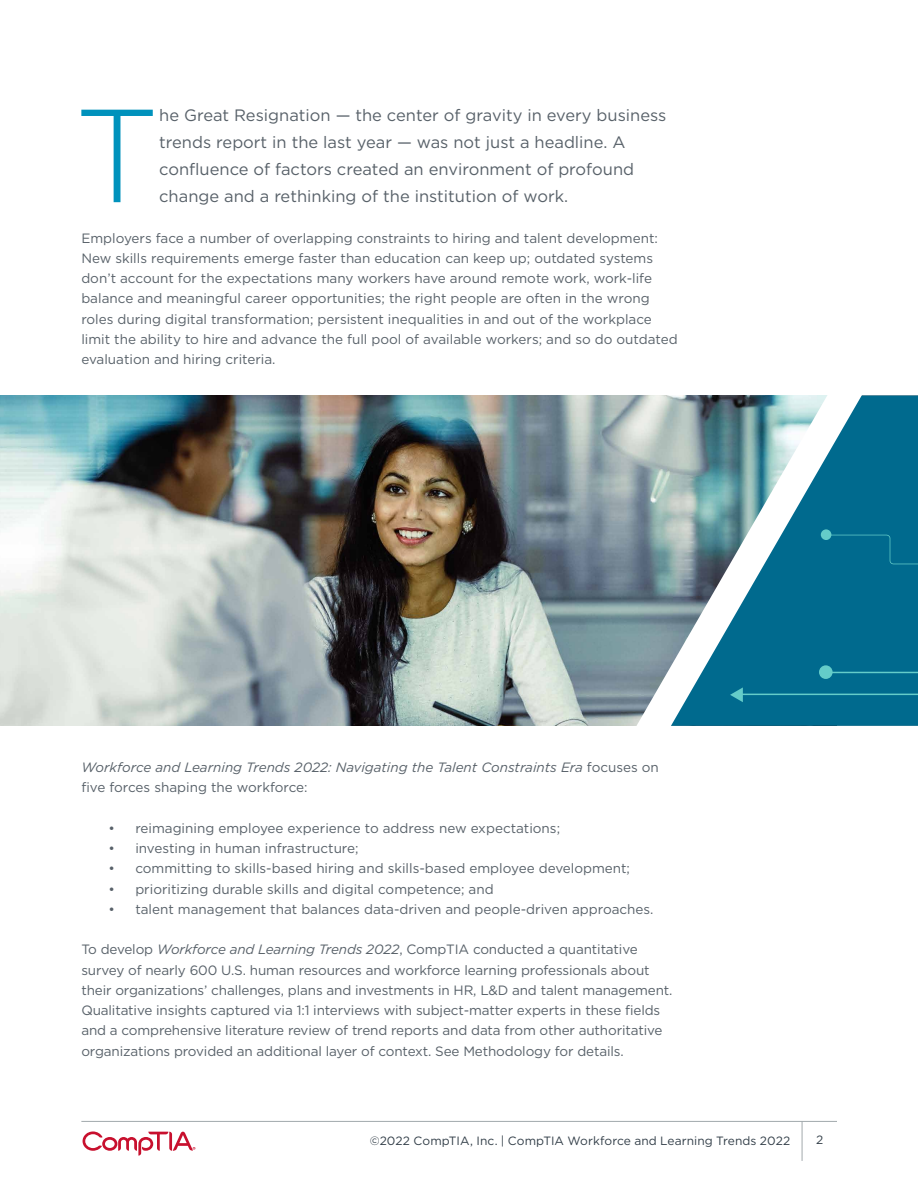
<style>
.page{position:relative;width:918px;height:1188px;background:#fff}
.page>*{position:absolute;margin:0;border:0;box-sizing:border-box;transform-origin:0 0}
.t1{font:300 132.15px "Gotham";color:#0092bc}
.t2{font:16.5px/27px "Gotham";color:#586169}
.t3{font:13.5px/20.2px "Gotham";color:#586169}
.t4{font:italic 13.5px/20.2px "Gotham";color:#586169}
.t5{font:12px "Gotham";letter-spacing:.005em;color:#323e48}
.s1{font-style:normal}
.s2{font-style:italic}
</style>
<div class="page">
<hr style="left:81px;top:1121px;width:756px;height:1px;background:#a2a9ad">
<hr style="left:802px;top:1121px;width:1px;height:40px;background:#a2a9ad">
<svg style="left:83px;top:1131px;width:113px;height:25px"></svg>
<img style="left:0;top:396px;width:632px;height:330px">
<div style="left:874px;top:396px;width:44px;height:267px;background:#006a8e"></div>
<svg style="left:632px;top:395px;width:242px;height:331px"></svg>
<svg style="left:730px;top:663px;width:188px;height:63px;background:#046e90"></svg>
<div style="left:819px;top:665px;width:14px;height:14px;background:#64ccc9;border-radius:50%"></div>
<div style="left:826px;top:527px;width:92px;height:67px;background:#006a8e"></div>
<div style="left:821px;top:529px;width:10px;height:11px;background:#64ccc9;border-radius:50%"></div>
<h1 class="t1" style="left:75px;top:72px;width:86px">T</h1>
<p class="t2" style="left:159px;top:102px;width:509px">he Great Resignation — the center of gravity in every business trends report in the last year — was not just a headline. A confluence of factors created an environment of profound change and a rethinking of the institution of work.</p>
<p class="t3" style="left:81px;top:228px;width:598px">Employers face a number of overlapping constraints to hiring and talent development:<br>New skills requirements emerge faster than education can keep up; outdated systems don’t account for the expectations many workers have around remote work, work-life balance and meaningful career opportunities; the right people are often in the wrong roles during digital transformation; persistent inequalities in and out of the workplace limit the ability to hire and advance the full pool of available workers; and so do outdated evaluation and hiring criteria.</p>
<p class="t4" style="left:81px;top:757px;width:579px">Workforce and Learning Trends 2022: Navigating the Talent Constraints Era <span class="s1">focuses on five forces shaping the workforce:</span></p>
<p class="t3" style="left:108px;top:818px;width:453px">• reimagining employee experience to address new expectations;</p>
<p class="t3" style="left:108px;top:838px;width:252px">• investing in human infrastructure;</p>
<p class="t3" style="left:108px;top:858px;width:523px">• committing to skills-based hiring and skills-based employee development;</p>
<p class="t3" style="left:108px;top:879px;width:387px">• prioritizing durable skills and digital competence; and</p>
<p class="t3" style="left:108px;top:899px;width:547px">• talent management that balances data-driven and people-driven approaches.</p>
<p class="t3" style="left:81px;top:939px;width:593px">To develop <span class="s2">Workforce and Learning Trends 2022</span>, CompTIA conducted a quantitative survey of nearly 600 U.S. human resources and workforce learning professionals about their organizations’ challenges, plans and investments in HR, L&amp;D and talent management.<br>Qualitative insights captured via 1:1 interviews with subject-matter experts in these fields and a comprehensive literature review of trend reports and data from other authoritative organizations provided an additional layer of context. See Methodology for details.</p>
<p class="t5" style="left:370px;top:1133px;width:422px">©2022 CompTIA, Inc. | CompTIA Workforce and Learning Trends 2022</p>
<p class="t5" style="left:816px;top:1133px;width:9px">2</p>
</div>
